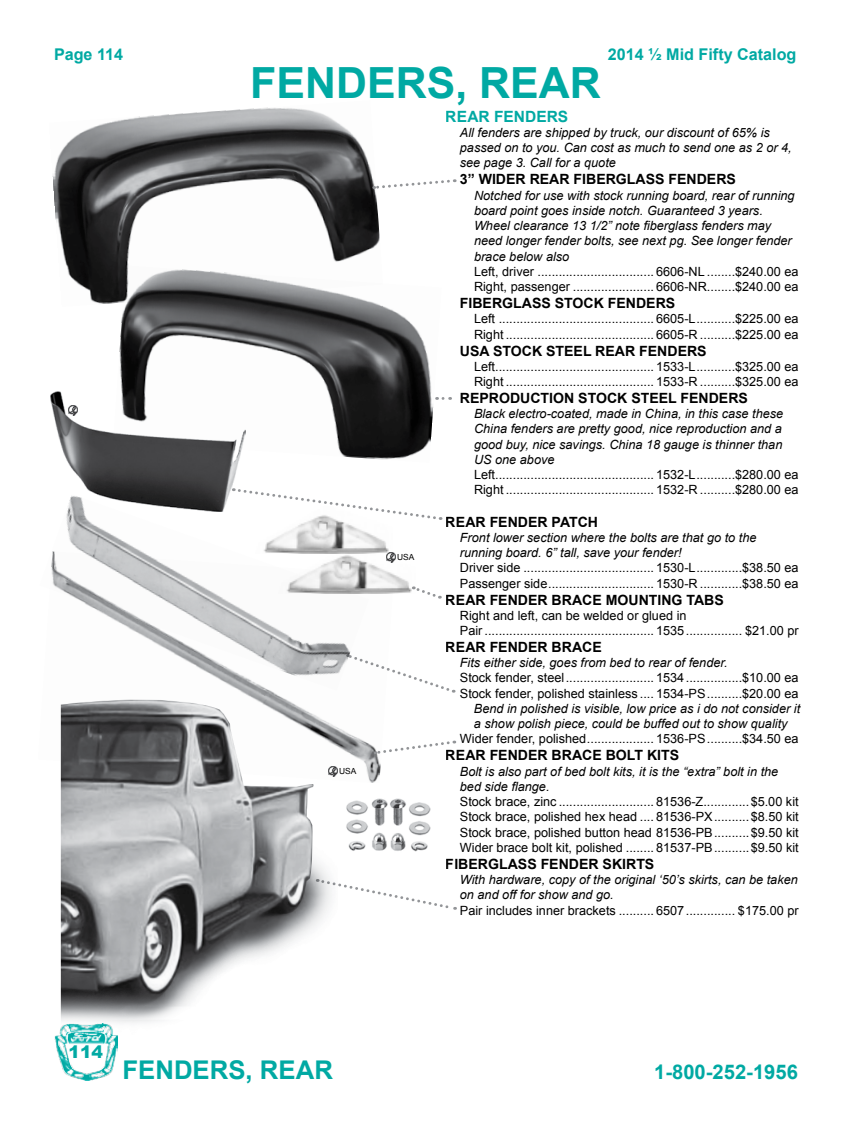
<style>
.page{position:relative;width:864px;height:1134px;background:#fff}
.page>*{position:absolute;margin:0;border:0;box-sizing:border-box;transform-origin:0 0}
.t1{font:700 42.9px "Arial";color:#00a9a3}
.t2{font:700 25.8px "Arial";color:#00a9a3}
.t3{font:700 20.25px "Arial";color:#00a9a3}
.t4{font:900 17.25px "Arial";color:#00a9a3}
.t5{font:700 16.2px "Arial";color:#00a9a3}
.t6{font:700 15.6px "Arial";color:#00a9a3}
.t7{font:700 14.1px "Arial";color:#000}
.t8{font:12.75px/15.3px "Arial";color:#000}
.t9{font:italic 12.75px/15.3px "Arial";color:#000}
.t10{font:8.4px "Arial";color:#000}
</style>
<div class="page">
<img style="left:52px;top:512px;width:91px;height:40px">
<img style="left:51px;top:391px;width:187px;height:121px">
<img style="left:51px;top:552px;width:343px;height:231px">
<img style="left:346px;top:798px;width:85px;height:54px">
<img style="left:113px;top:306px;width:324px;height:157px">
<img style="left:52px;top:107px;width:331px;height:200px">
<svg style="left:374px;top:178px;width:81px;height:12px"></svg>
<svg style="left:233px;top:487px;width:208px;height:33px"></svg>
<svg style="left:416px;top:588px;width:24px;height:11px"></svg>
<svg style="left:347px;top:653px;width:107px;height:40px"></svg>
<svg style="left:375px;top:740px;width:80px;height:16px"></svg>
<svg style="left:344px;top:884px;width:112px;height:26px"></svg>
<img style="left:51px;top:690px;width:292px;height:333px">
<svg style="left:328px;top:767px;width:9px;height:10px"></svg>
<svg style="left:69px;top:406px;width:8px;height:10px"></svg>
<img style="left:277px;top:552px;width:139px;height:41px">
<img style="left:254px;top:506px;width:138px;height:48px">
<img style="left:54px;top:1023px;width:64px;height:57px">
<p class="t5" style="left:54px;top:44px;width:71px">Page 114</p>
<p class="t5" style="left:608px;top:44px;width:190px">2014 ½ Mid Fifty Catalog</p>
<h1 class="t1" style="left:250px;top:54px;width:352px">FENDERS, REAR</h1>
<p class="t10" style="left:339px;top:766px;width:19px">USA</p>
<p class="t10" style="left:397px;top:551px;width:19px">USA</p>
<p class="t6" style="left:446px;top:106px;width:124px">REAR FENDERS</p>
<p class="t9" style="left:460px;top:125px;width:333px">All fenders are shipped by truck, our discount of 65% is passed on to you. Can cost as much to send one as 2 or 4, see page 3. Call for a quote</p>
<p class="t7" style="left:460px;top:170px;width:278px">3” WIDER REAR FIBERGLASS FENDERS</p>
<p class="t9" style="left:474px;top:188px;width:322px">Notched for use with stock running board, rear of running board point goes inside notch. Guaranteed 3 years.<br>Wheel clearance 13 1/2” note fiberglass fenders may need longer fender bolts, see next pg. See longer fender brace below also</p>
<p class="t8" style="left:474px;top:264px;width:326px">Left, driver ................................. 6606-NL ........$240.00 ea<br>Right, passenger ....................... 6606-NR........$240.00 ea</p>
<p class="t7" style="left:460px;top:294px;width:217px">FIBERGLASS STOCK FENDERS</p>
<p class="t8" style="left:474px;top:311px;width:326px">Left ............................................ 6605-L...........$225.00 ea<br>Right .......................................... 6605-R ..........$225.00 ea</p>
<p class="t7" style="left:460px;top:341px;width:248px">USA STOCK STEEL REAR FENDERS</p>
<p class="t8" style="left:474px;top:359px;width:326px">Left............................................. 1533-L...........$325.00 ea<br>Right .......................................... 1533-R ..........$325.00 ea</p>
<p class="t7" style="left:460px;top:389px;width:290px">REPRODUCTION STOCK STEEL FENDERS</p>
<p class="t9" style="left:474px;top:406px;width:311px;text-align:justify">Black electro-coated, made in China, in this case these China fenders are pretty good, nice reproduction and a good buy, nice savings. China 18 gauge is thinner than US one above</p>
<p class="t8" style="left:474px;top:467px;width:326px">Left............................................. 1532-L...........$280.00 ea<br>Right .......................................... 1532-R ..........$280.00 ea</p>
<p class="t7" style="left:446px;top:512px;width:154px">REAR FENDER PATCH</p>
<p class="t9" style="left:460px;top:530px;width:298px">Front lower section where the bolts are that go to the running board. 6” tall, save your fender!</p>
<p class="t8" style="left:460px;top:560px;width:340px">Driver side ..................................... 1530-L.............$38.50 ea<br>Passenger side.............................. 1530-R ............$38.50 ea</p>
<p class="t7" style="left:446px;top:590px;width:280px">REAR FENDER BRACE MOUNTING TABS</p>
<p class="t8" style="left:460px;top:608px;width:340px">Right and left, can be welded or glued in<br>Pair ................................................ 1535................ $21.00 pr</p>
<p class="t7" style="left:446px;top:638px;width:158px">REAR FENDER BRACE</p>
<p class="t9" style="left:460px;top:655px;width:269px">Fits either side, goes from bed to rear of fender.</p>
<p class="t8" style="left:460px;top:671px;width:340px">Stock fender, steel......................... 1534................$10.00 ea<br>Stock fender, polished stainless .... 1534-PS..........$20.00 ea</p>
<p class="t9" style="left:474px;top:701px;width:328px">Bend in polished is visible, low price as i do not consider it a show polish piece, could be buffed out to show quality</p>
<p class="t8" style="left:460px;top:731px;width:340px">Wider fender, polished................... 1536-PS..........$34.50 ea</p>
<p class="t7" style="left:446px;top:746px;width:235px">REAR FENDER BRACE BOLT KITS</p>
<p class="t9" style="left:460px;top:764px;width:320px">Bolt is also part of bed bolt kits, it is the “extra” bolt in the bed side flange.</p>
<p class="t8" style="left:460px;top:794px;width:340px;text-align:justify">Stock brace, zinc ........................... 81536-Z.............$5.00 kit Stock brace, polished hex head .... 81536-PX..........$8.50 kit Stock brace, polished button head 81536-PB..........$9.50 kit Wider brace bolt kit, polished ........ 81537-PB..........$9.50 kit</p>
<p class="t7" style="left:446px;top:854px;width:210px">FIBERGLASS FENDER SKIRTS</p>
<p class="t9" style="left:460px;top:872px;width:339px">With hardware, copy of the original ‘50’s skirts, can be taken on and off for show and go.</p>
<p class="t8" style="left:460px;top:903px;width:340px">Pair includes inner brackets .......... 6507.............. $175.00 pr</p>
<h3 class="t4" style="left:69px;top:1040px;width:36px">114</h3>
<h2 class="t2" style="left:122px;top:1053px;width:212px">FENDERS, REAR</h2>
<h3 class="t3" style="left:654px;top:1058px;width:145px">1-800-252-1956</h3>
</div>
